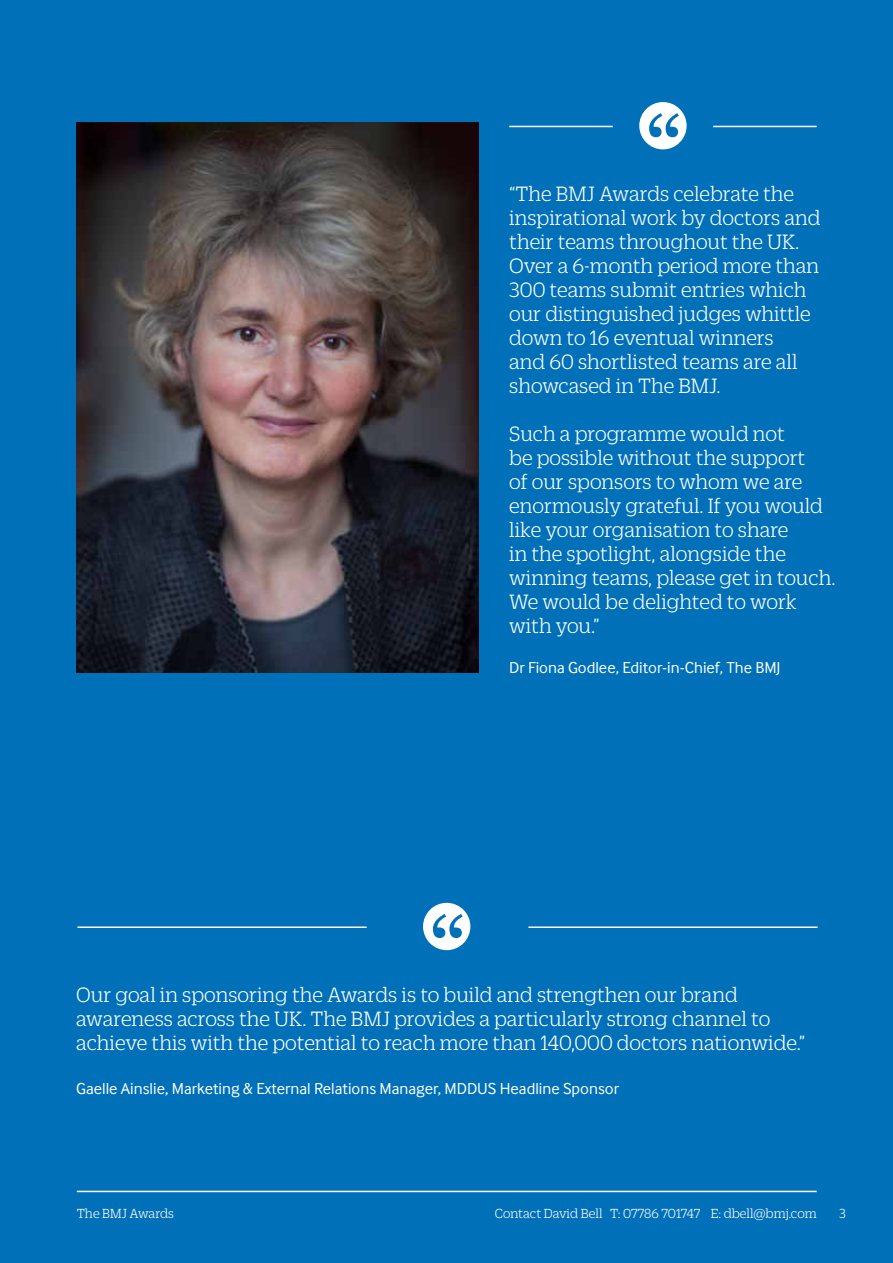
<style>
.page{position:relative;width:893px;height:1263px;background:#0070b9}
.page>*{position:absolute;margin:0;border:0;box-sizing:border-box;transform-origin:0 0}
.t1{font:300 22.5px/24px "Duplicate Slab";color:#fff}
.t2{font:16.5px "Inter Face";color:#fff}
.t3{font:300 14.25px "Duplicate Slab";color:#fff}
</style>
<div class="page">
<hr style="left:77px;top:926px;width:290px;height:2px;background:#fff">
<hr style="left:77px;top:1191px;width:740px;height:1px;background:#fff">
<img style="left:77px;top:122px;width:402px;height:550px">
<hr style="left:713px;top:126px;width:104px;height:1px;background:#fff">
<hr style="left:509px;top:126px;width:104px;height:1px;background:#fff">
<div style="left:639px;top:102px;width:48px;height:47px;background:#fff;border-radius:50%"></div>
<svg style="left:649px;top:113px;width:30px;height:24px"></svg>
<hr style="left:528px;top:926px;width:290px;height:2px;background:#fff">
<div style="left:423px;top:903px;width:47px;height:47px;background:#fff;border-radius:50%"></div>
<svg style="left:433px;top:914px;width:30px;height:24px"></svg>
<p class="t1" style="left:509px;top:180px;width:313px">“The BMJ Awards celebrate the inspirational work by doctors and their teams throughout the UK.<br>Over a 6-month period more than<br>300 teams submit entries which our distinguished judges whittle down to 16 eventual winners<br>and 60 shortlisted teams are all showcased in The BMJ.</p>
<p class="t1" style="left:509px;top:420px;width:328px">Such a programme would not<br>be possible without the support<br>of our sponsors to whom we are enormously grateful. If you would like your organisation to share<br>in the spotlight, alongside the winning teams, please get in touch.<br>We would be delighted to work with you.”</p>
<p class="t2" style="left:509px;top:658px;width:273px">Dr Fiona Godlee, Editor-in-Chief, The BMJ</p>
<p class="t1" style="left:76px;top:982px;width:731px">Our goal in sponsoring the Awards is to build and strengthen our brand awareness across the UK. The BMJ provides a particularly strong channel to achieve this with the potential to reach more than 140,000 doctors nationwide.”</p>
<p class="t2" style="left:76px;top:1079px;width:544px">Gaelle Ainslie, Marketing &amp; External Relations Manager, MDDUS Headline Sponsor</p>
<p class="t3" style="left:77px;top:1205px;width:99px">The BMJ Awards</p>
<p class="t3" style="left:495px;top:1205px;width:323px">Contact David Bell T: 07786 701747 E: dbell@bmj.com</p>
<p class="t3" style="left:839px;top:1205px;width:8px">3</p>
</div>
